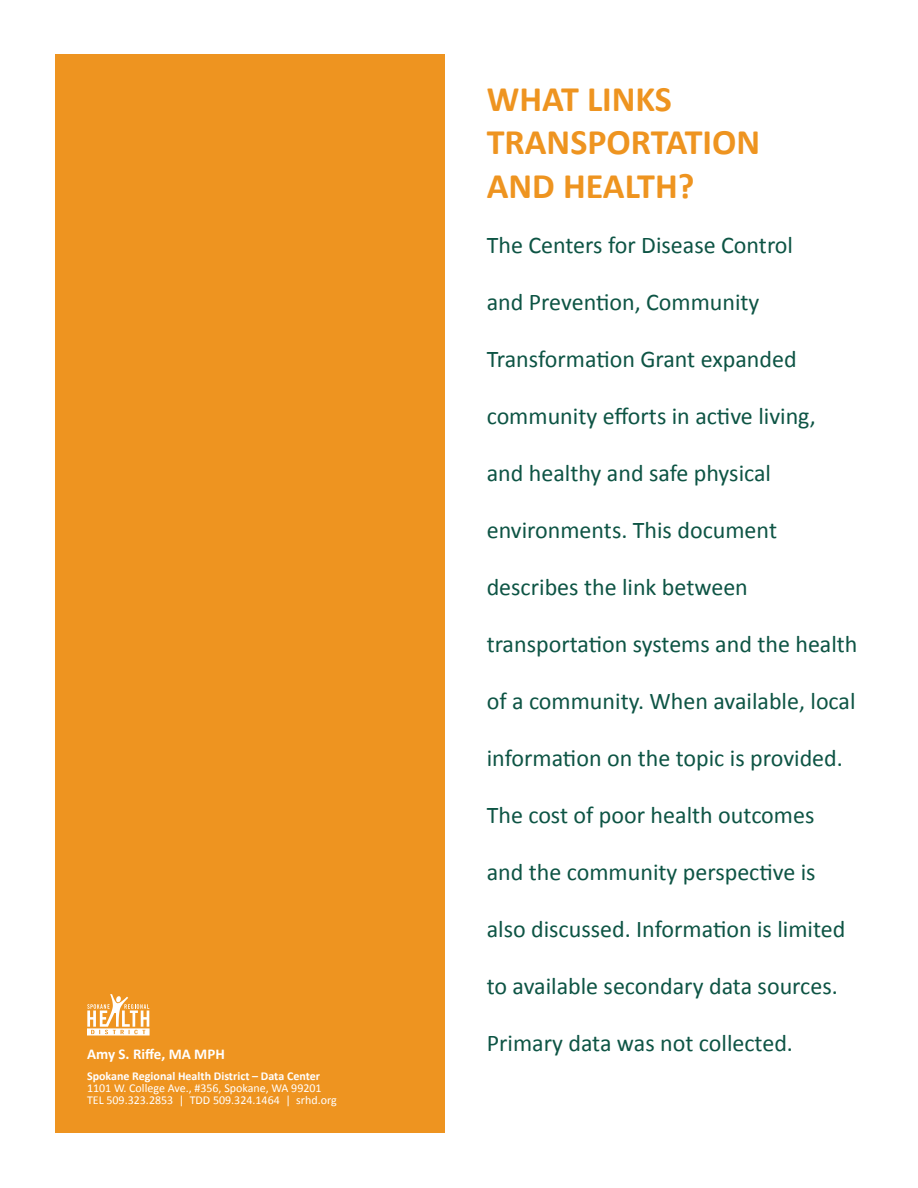
<style>
.page{position:relative;width:918px;height:1188px;background:#fff}
.page>*{position:absolute;margin:0;border:0;box-sizing:border-box;transform-origin:0 0}
.Orange_heading{font:700 36px/43.2px "Calibri";color:#ee9420}
.Intro_P{font:24px "Calibri";color:#0d5444}
.Body{font:700 15px "Calibri";color:#fff}
.Body-2{font:12px/12px "Calibri";color:#fff}
.s1{font-weight:700}
</style>
<div class="page">
<div style="left:55px;top:55px;width:390px;height:1078px;background:#ee9420"></div>
<svg style="left:87px;top:994px;width:63px;height:41px"></svg>
<p class="Body" style="left:87px;top:1045px;width:139px">Amy S. Riffe, MA MPH</p>
<p class="Body-2" style="left:87px;top:1070px;width:251px"><span class="s1">Spokane Regional Health District – Data Center<br></span>1101 W. College Ave., #356, Spokane, WA 99201<br>TEL 509.323.2853 | TDD 509.324.1464 | srhd.org</p>
<p class="Orange_heading" style="left:487px;top:78px;width:275px">WHAT LINKS<br>TRANSPORTATION<br>AND HEALTH?</p>
<p class="Intro_P" style="left:487px;top:230px;width:308px">The Centers for Disease Control</p>
<p class="Intro_P" style="left:487px;top:287px;width:274px">and Prevention, Community</p>
<p class="Intro_P" style="left:487px;top:344px;width:311px">Transformation Grant expanded</p>
<p class="Intro_P" style="left:487px;top:401px;width:331px">community efforts in active living,</p>
<p class="Intro_P" style="left:487px;top:458px;width:286px">and healthy and safe physical</p>
<p class="Intro_P" style="left:487px;top:515px;width:292px">environments. This document</p>
<p class="Intro_P" style="left:487px;top:572px;width:263px">describes the link between</p>
<p class="Intro_P" style="left:487px;top:629px;width:372px">transportation systems and the health</p>
<p class="Intro_P" style="left:487px;top:686px;width:370px">of a community. When available, local</p>
<p class="Intro_P" style="left:487px;top:743px;width:358px">information on the topic is provided.</p>
<p class="Intro_P" style="left:487px;top:800px;width:329px">The cost of poor health outcomes</p>
<p class="Intro_P" style="left:487px;top:857px;width:330px">and the community perspective is</p>
<p class="Intro_P" style="left:487px;top:914px;width:360px">also discussed. Information is limited</p>
<p class="Intro_P" style="left:487px;top:971px;width:353px">to available secondary data sources.</p>
<p class="Intro_P" style="left:487px;top:1028px;width:308px">Primary data was not collected.</p>
</div>
